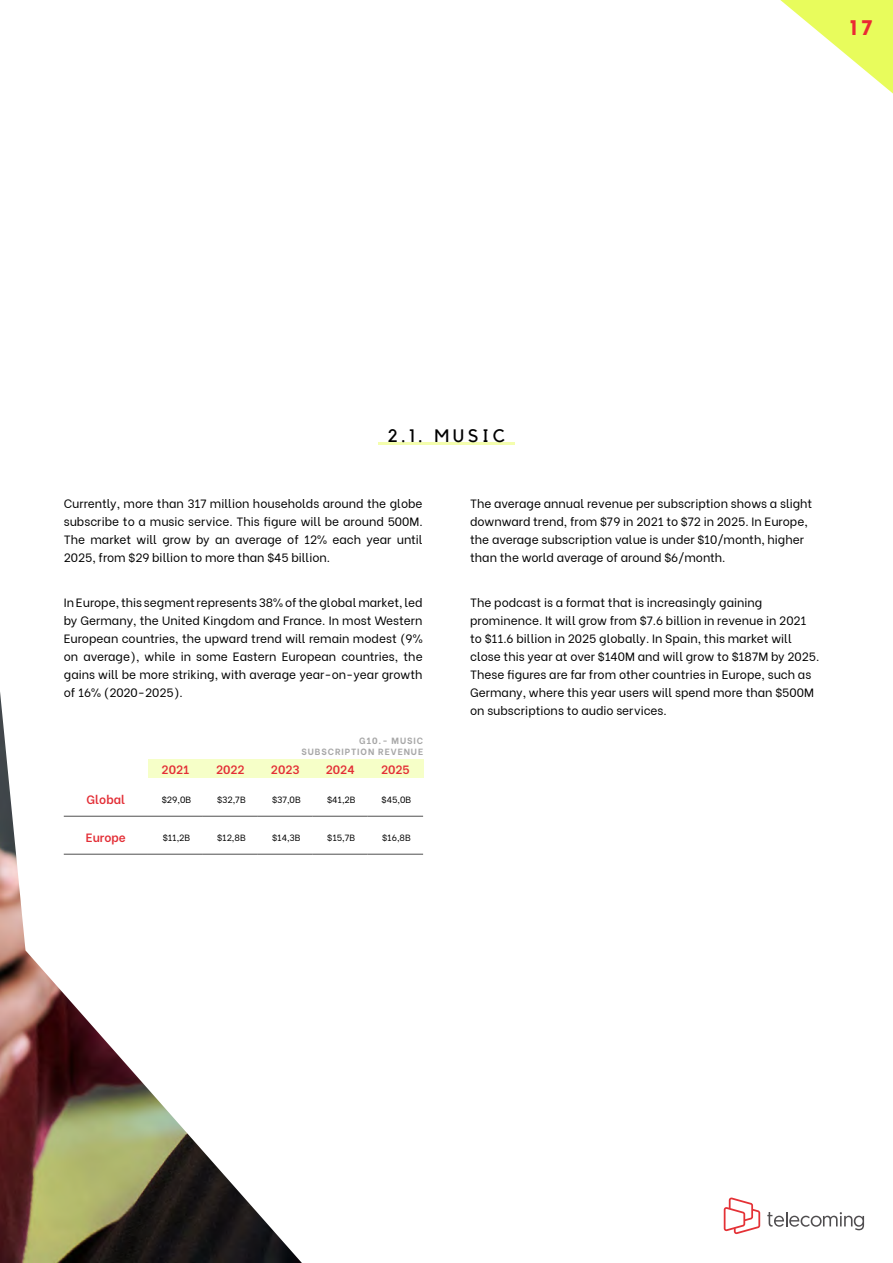
<style>
.page{position:relative;width:893px;height:1263px;background:#fff}
.page>*{position:absolute;margin:0;border:0;box-sizing:border-box;transform-origin:0 0}
.t1{font:700 21px "Kollektif";color:#eb2933}
.t2{font:18px "Kollektif";letter-spacing:.2em;color:#000}
.t3{font:12px/18px "Be Vietnam";color:#000;text-align:justify}
.t4{font:600 12px "Be Vietnam";color:#e32e36}
.t5{font:9px "Be Vietnam";color:#000}
.t6{font:700 9px/10.8px "Be Vietnam";letter-spacing:.1em;color:#a7a7a7;text-align:right}
</style>
<div class="page">
<img style="left:0;top:692px;width:302px;height:571px">
<svg style="left:780px;top:0;width:113px;height:94px"></svg>
<svg style="left:724px;top:1197px;width:36px;height:37px"></svg>
<svg style="left:767px;top:1212px;width:97px;height:18px"></svg>
<div style="left:148px;top:760px;width:275px;height:18px;background:#f6ffc8"></div>
<hr style="left:64px;top:816px;width:84px;height:1px;background:#4f4f4f">
<hr style="left:148px;top:816px;width:55px;height:1px;background:#4f4f4f">
<hr style="left:203px;top:816px;width:55px;height:1px;background:#4f4f4f">
<hr style="left:258px;top:816px;width:55px;height:1px;background:#4f4f4f">
<hr style="left:313px;top:816px;width:55px;height:1px;background:#4f4f4f">
<hr style="left:368px;top:816px;width:55px;height:1px;background:#4f4f4f">
<hr style="left:64px;top:854px;width:84px;height:1px;background:#4f4f4f">
<hr style="left:148px;top:854px;width:55px;height:1px;background:#4f4f4f">
<hr style="left:203px;top:854px;width:55px;height:1px;background:#4f4f4f">
<hr style="left:258px;top:854px;width:55px;height:1px;background:#4f4f4f">
<hr style="left:313px;top:854px;width:55px;height:1px;background:#4f4f4f">
<hr style="left:368px;top:854px;width:55px;height:1px;background:#4f4f4f">
<hr style="left:378px;top:442px;width:136px;height:3px;background:#f4fead">
<h1 class="t1" style="left:849px;top:15px;width:25px">17</h1>
<h2 class="t2" style="left:388px;top:426px;width:119px">2.1. MUSIC</h2>
<p class="t3" style="left:64px;top:493px;width:360px">Currently, more than 317 million households around the globe subscribe to a music service. This figure will be around 500M.<br>The market will grow by an average of 12% each year until 2025, from $29 billion to more than $45 billion.</p>
<p class="t3" style="left:64px;top:592px;width:360px">In Europe, this segment represents 38% of the global market, led by Germany, the United Kingdom and France. In most Western European countries, the upward trend will remain modest (9% on average), while in some Eastern European countries, the gains will be more striking, with average year-on-year growth of 16% (2020-2025).</p>
<p class="t6" style="left:301px;top:734px;width:123px">G10.- MUSIC<br>SUBSCRIPTION REVENUE</p>
<p class="t4" style="left:162px;top:759px;width:29px">2021</p>
<p class="t4" style="left:216px;top:759px;width:30px">2022</p>
<p class="t4" style="left:271px;top:759px;width:30px">2023</p>
<p class="t4" style="left:326px;top:759px;width:30px">2024</p>
<p class="t4" style="left:381px;top:759px;width:30px">2025</p>
<p class="t4" style="left:87px;top:790px;width:40px">Global</p>
<p class="t5" style="left:162px;top:792px;width:31px">$29,0B</p>
<p class="t5" style="left:217px;top:792px;width:30px">$32,7B</p>
<p class="t5" style="left:272px;top:792px;width:30px">$37,0B</p>
<p class="t5" style="left:327px;top:792px;width:30px">$41,2B</p>
<p class="t5" style="left:382px;top:792px;width:31px">$45,0B</p>
<p class="t4" style="left:86px;top:828px;width:41px">Europe</p>
<p class="t5" style="left:163px;top:830px;width:29px">$11,2B</p>
<p class="t5" style="left:217px;top:830px;width:30px">$12,8B</p>
<p class="t5" style="left:272px;top:830px;width:30px">$14,3B</p>
<p class="t5" style="left:327px;top:830px;width:29px">$15,7B</p>
<p class="t5" style="left:382px;top:830px;width:30px">$16,8B</p>
<p class="t3" style="left:470px;top:493px;width:343px;text-align:left">The average annual revenue per subscription shows a slight downward trend, from $79 in 2021 to $72 in 2025. In Europe, the average subscription value is under $10/month, higher than the world average of around $6/month.</p>
<p class="t3" style="left:470px;top:592px;width:351px;text-align:left">The podcast is a format that is increasingly gaining prominence. It will grow from $7.6 billion in revenue in 2021 to $11.6 billion in 2025 globally. In Spain, this market will close this year at over $140M and will grow to $187M by 2025.<br>These figures are far from other countries in Europe, such as Germany, where this year users will spend more than $500M on subscriptions to audio services.</p>
</div>
